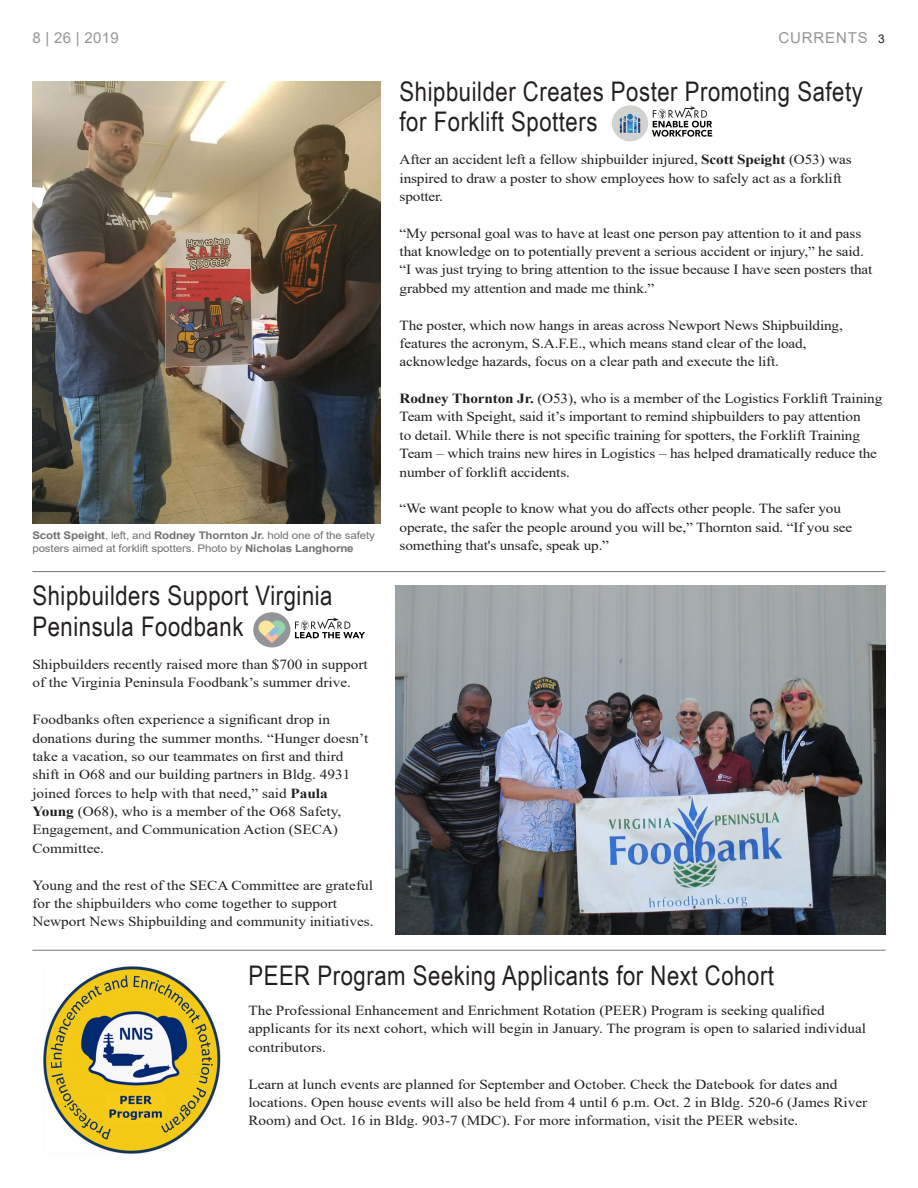
<style>
.page{position:relative;width:918px;height:1188px;background:#fff}
.page>*{position:absolute;margin:0;border:0;box-sizing:border-box;transform-origin:0 0}
.NEW_Currents_Body_Co{font:27px/30.8px "Arial Narrow";letter-spacing:.02em;color:#231f20}
.Table_of_Contents{font:15px "Arial";letter-spacing:.055em;color:#939598}
.Table_of_Contents-2{font:13.8px/18.3px "Times New Roman";letter-spacing:-.01em;color:#231f20;scale:1.1 1}
.Table_of_Contents-3{font:10.5px/13.5px "Arial";letter-spacing:-.01em;color:#717275;scale:1.1 1}
.s1{color:#fff}
.s2{font-size:12px;color:#231f20}
.s3{font-weight:700}
</style>
<div class="page">
<img style="left:32px;top:81px;width:348px;height:443px">
<img style="left:44px;top:966px;width:177px;height:187px">
<img style="left:395px;top:586px;width:491px;height:348px">
<hr style="left:32px;top:950px;width:854px;height:1px;background:#76787b">
<hr style="left:32px;top:571px;width:854px;height:1px;background:#76787b">
<div style="left:612px;top:105px;width:36px;height:36px;background:#d2d3d0;border-radius:50%"></div>
<svg style="left:620px;top:114px;width:21px;height:19px"></svg>
<svg style="left:652px;top:106px;width:60px;height:31px"></svg>
<svg style="left:295px;top:618px;width:70px;height:20px"></svg>
<div style="left:253px;top:612px;width:37px;height:35px;background:#939598;border-radius:50%"></div>
<svg style="left:259px;top:620px;width:26px;height:23px"></svg>
<p class="Table_of_Contents" style="left:32px;top:28px;width:88px">8 | 26 | 2019</p>
<p class="Table_of_Contents" style="left:779px;top:28px;width:108px">CURRENTS <span class="s1">3</span><span class="s2">3</span></p>
<p class="NEW_Currents_Body_Co" style="left:400px;top:75px;width:465px">Shipbuilder Creates Poster Promoting Safety for Forklift Spotters</p>
<p class="Table_of_Contents-2" style="left:400px;top:150px;width:413px">After an accident left a fellow shipbuilder injured, <span class="s3">Scott Speight</span> (O53) was inspired to draw a poster to show employees how to safely act as a forklift spotter.</p>
<p class="Table_of_Contents-2" style="left:400px;top:223px;width:431px">“My personal goal was to have at least one person pay attention to it and pass that knowledge on to potentially prevent a serious accident or injury,” he said. “I was just trying to bring attention to the issue because I have seen posters that grabbed my attention and made me think.”</p>
<p class="Table_of_Contents-2" style="left:400px;top:315px;width:404px">The poster, which now hangs in areas across Newport News Shipbuilding, features the acronym, S.A.F.E., which means stand clear of the load, acknowledge hazards, focus on a clear path and execute the lift.</p>
<p class="Table_of_Contents-2" style="left:400px;top:389px;width:440px"><span class="s3">Rodney Thornton Jr.</span> (O53), who is a member of the Logistics Forklift Training Team with Speight, said it’s important to remind shipbuilders to pay attention<br>to detail. While there is not specific training for spotters, the Forklift Training Team – which trains new hires in Logistics – has helped dramatically reduce the number of forklift accidents.</p>
<p class="Table_of_Contents-2" style="left:400px;top:499px;width:413px">“We want people to know what you do affects other people. The safer you operate, the safer the people around you will be,” Thornton said. “If you see something that's unsafe, speak up.”</p>
<p class="Table_of_Contents-3" style="left:32px;top:528px;width:313px"><span class="s3">Scott Speight</span>, left, and <span class="s3">Rodney Thornton Jr.</span> hold one of the safety posters aimed at forklift spotters. Photo by <span class="s3">Nicholas Langhorne</span></p>
<p class="NEW_Currents_Body_Co" style="left:32px;top:579px;width:302px">Shipbuilders Support Virginia<br>Peninsula Foodbank</p>
<p class="Table_of_Contents-2" style="left:32px;top:655px;width:306px">Shipbuilders recently raised more than $700 in support of the Virginia Peninsula Foodbank’s summer drive.</p>
<p class="Table_of_Contents-2" style="left:32px;top:710px;width:307px">Foodbanks often experience a significant drop in donations during the summer months. “Hunger doesn’t take a vacation, so our teammates on first and third shift in O68 and our building partners in Bldg. 4931 joined forces to help with that need,” said <span class="s3">Paula Young</span> (O68), who is a member of the O68 Safety, Engagement, and Communication Action (SECA)<br>Committee.</p>
<p class="Table_of_Contents-2" style="left:32px;top:875px;width:312px">Young and the rest of the SECA Committee are grateful for the shipbuilders who come together to support<br>Newport News Shipbuilding and community initiatives.</p>
<p class="NEW_Currents_Body_Co" style="left:248px;top:960px;width:527px">PEER Program Seeking Applicants for Next Cohort</p>
<p class="Table_of_Contents-2" style="left:248px;top:1001px;width:563px">The Professional Enhancement and Enrichment Rotation (PEER) Program is seeking qualified applicants for its next cohort, which will begin in January. The program is open to salaried individual contributors.</p>
<p class="Table_of_Contents-2" style="left:248px;top:1074px;width:564px">Learn at lunch events are planned for September and October. Check the Datebook for dates and locations. Open house events will also be held from 4 until 6 p.m. Oct. 2 in Bldg. 520-6 (James River<br>Room) and Oct. 16 in Bldg. 903-7 (MDC). For more information, visit the PEER website.</p>
</div>
